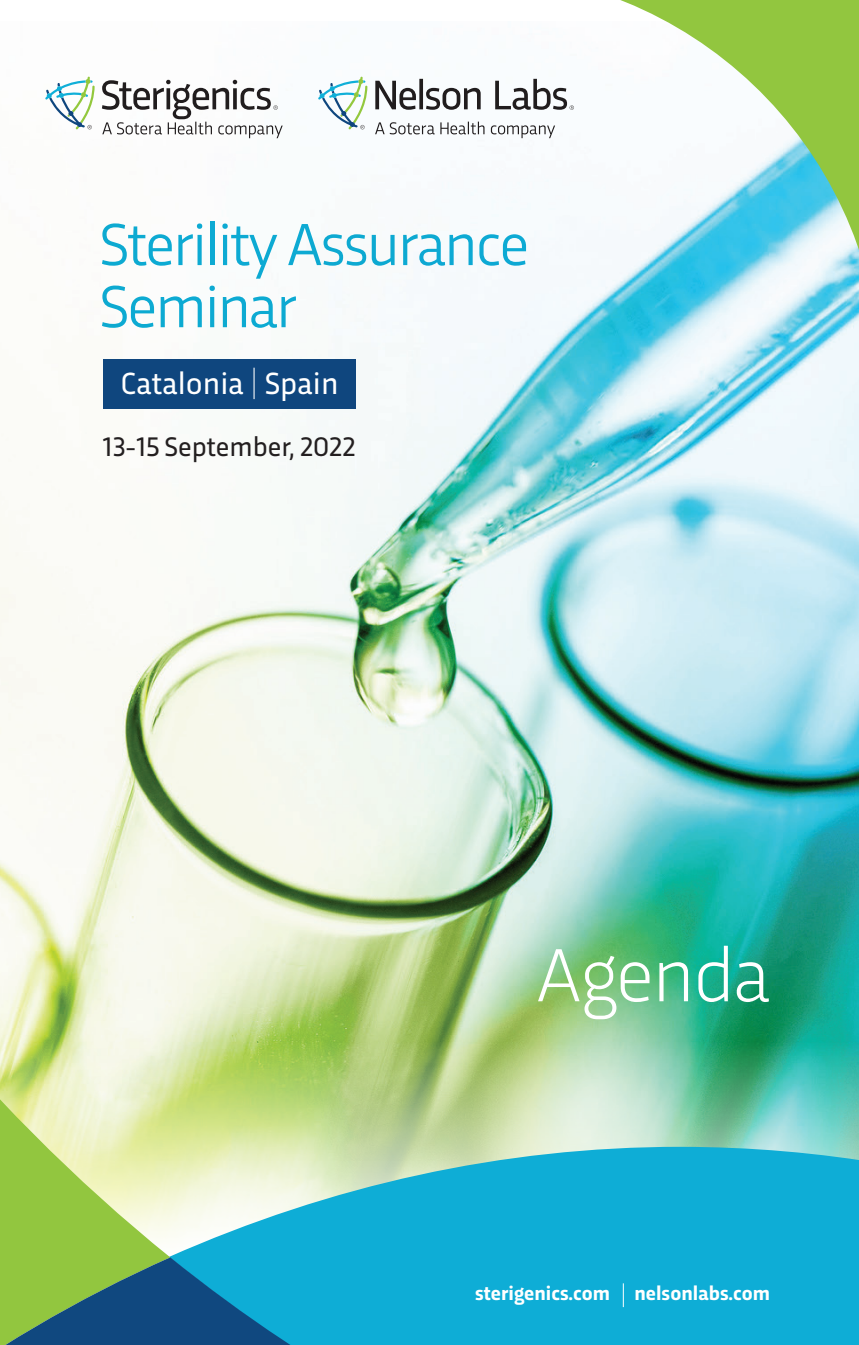
<style>
.page{position:relative;width:859px;height:1345px;background:#fff}
.page>*{position:absolute;margin:0;border:0;box-sizing:border-box;transform-origin:0 0}
.t1{font:300 78.75px "Trasandina";letter-spacing:-.02em;color:#fff}
.t2{font:62.1px/62.1px "Trasandina";letter-spacing:-.035em;color:#0eadd6}
.t3{font:31.95px "Trasandina";color:#fff}
.t4{font:28.12px "Trasandina";color:#231f20}
.t5{font:700 20.7px "Trasandina";color:#fff}
.s1{font-weight:100}
</style>
<div class="page">
<img style="left:0;top:76px;width:859px;height:965px">
<img style="left:0;top:1041px;width:859px;height:105px">
<svg style="left:45px;top:77px;width:50px;height:52px"></svg>
<svg style="left:102px;top:80px;width:181px;height:58px"></svg>
<svg style="left:318px;top:77px;width:49px;height:52px"></svg>
<svg style="left:375px;top:79px;width:73px;height:59px"></svg>
<svg style="left:170px;top:1146px;width:689px;height:199px;background:#3abad4"></svg>
<svg style="left:0;top:1076px;width:170px;height:181px;background:#c6df89"></svg>
<svg style="left:0;top:1257px;width:646px;height:88px;background:#1f99af"></svg>
<svg style="left:623px;top:1283px;width:1px;height:24px"></svg>
<div style="left:103px;top:359px;width:252px;height:50px;background:#0f467e"></div>
<svg style="left:448px;top:0;width:411px;height:361px;fill:#f5f9fc"></svg>
<h2 class="t2" style="left:99px;top:208px;width:432px">Sterility Assurance<br>Seminar</h2>
<h3 class="t3" style="left:121px;top:359px;width:219px">Catalonia <span class="s1">|</span> Spain</h3>
<h3 class="t4" style="left:102px;top:426px;width:255px">13-15 September, 2022</h3>
<h1 class="t1" style="left:535px;top:918px;width:236px">Agenda</h1>
<p class="t5" style="left:475px;top:1278px;width:296px">sterigenics.com nelsonlabs.com</p>
</div>
